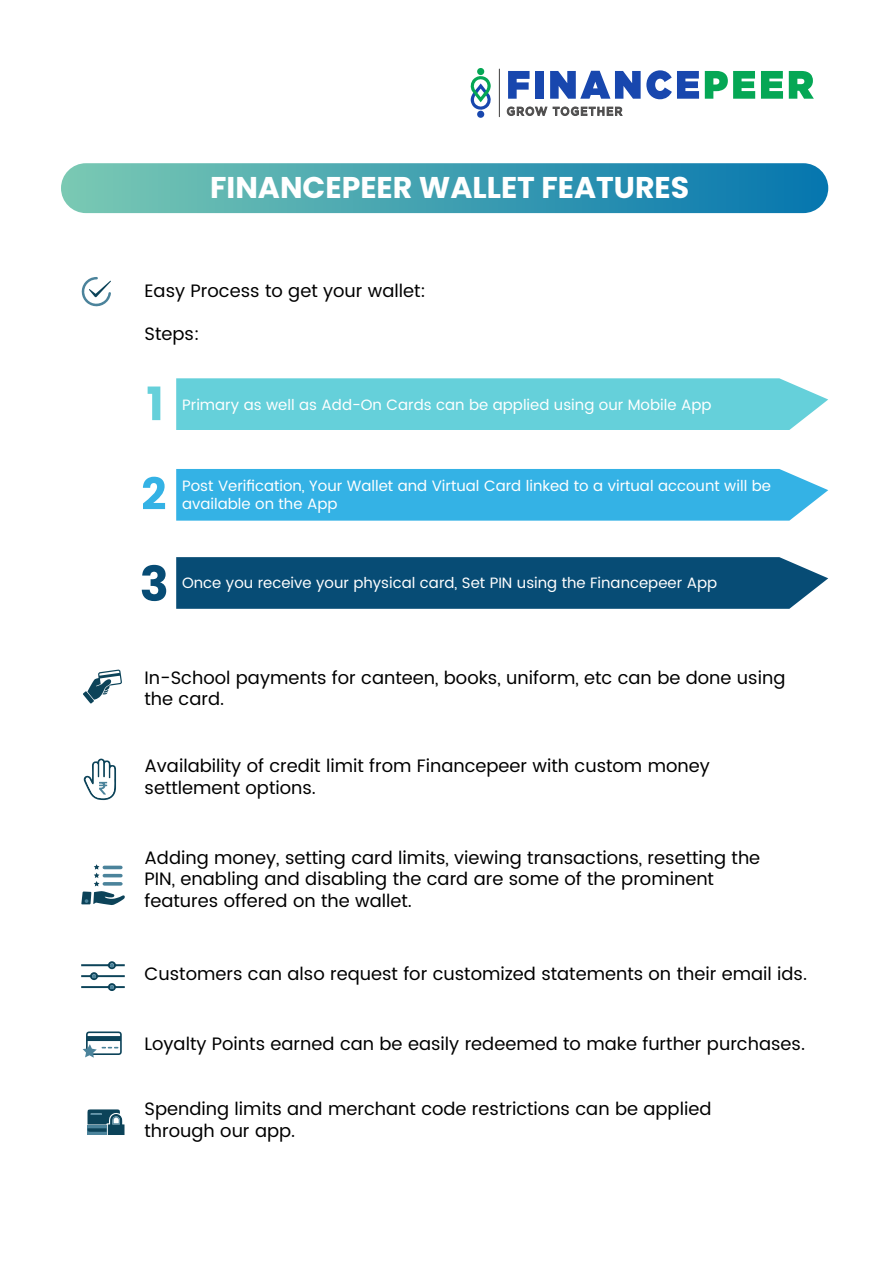
<style>
.page{position:relative;width:893px;height:1263px;background:#fff}
.page>*{position:absolute;margin:0;border:0;box-sizing:border-box;transform-origin:0 0}
.t1{font:700 30px "Poppins";color:#fff}
.t2{font:18px/21.6px "Poppins";color:#000}
.t3{font:15px/18px "Poppins";color:#fff}
</style>
<div class="page">
<div style="left:61px;top:163px;width:767px;height:50px;background:linear-gradient(to right,#7ac9b3,#0576af);border-radius:25px"></div>
<svg style="left:508px;top:71px;width:22px;height:28px"></svg>
<div style="left:535px;top:71px;width:9px;height:28px;background:#1847ae"></div>
<svg style="left:550px;top:70px;width:149px;height:29px"></svg>
<svg style="left:705px;top:71px;width:50px;height:28px"></svg>
<svg style="left:761px;top:71px;width:22px;height:28px"></svg>
<svg style="left:789px;top:71px;width:25px;height:28px"></svg>
<div style="left:477px;top:111px;width:7px;height:7px;background:#1847ae;border-radius:50%"></div>
<svg style="left:470px;top:75px;width:21px;height:35px"></svg>
<div style="left:477px;top:68px;width:7px;height:7px;background:#05a755;border-radius:50%"></div>
<svg style="left:507px;top:107px;width:40px;height:9px"></svg>
<svg style="left:553px;top:107px;width:69px;height:9px"></svg>
<hr style="left:499px;top:69px;width:1px;height:48px;background:#4c4b4b">
<svg style="left:176px;top:557px;width:652px;height:52px;background:#10527a"></svg>
<div style="left:176px;top:469px;width:652px;height:52px;background:#34b2e5"></div>
<svg style="left:148px;top:386px;width:12px;height:34px"></svg>
<svg style="left:143px;top:477px;width:22px;height:32px"></svg>
<div style="left:176px;top:378px;width:652px;height:52px;background:#65d0da"></div>
<svg style="left:142px;top:565px;width:24px;height:36px"></svg>
<svg style="left:81px;top:277px;width:30px;height:30px"></svg>
<svg style="left:83px;top:669px;width:39px;height:35px"></svg>
<svg style="left:87px;top:1109px;width:37px;height:26px"></svg>
<svg style="left:81px;top:864px;width:44px;height:41px"></svg>
<svg style="left:81px;top:961px;width:44px;height:30px"></svg>
<svg style="left:83px;top:1031px;width:39px;height:27px"></svg>
<svg style="left:83px;top:758px;width:33px;height:42px"></svg>
<h1 class="t1" style="left:210px;top:170px;width:481px">FINANCEPEER WALLET FEATURES</h1>
<p class="t2" style="left:145px;top:280px;width:283px">Easy Process to get your wallet:</p>
<p class="t2" style="left:145px;top:324px;width:56px">Steps:</p>
<p class="t3" style="left:182px;top:396px;width:531px">Primary as well as Add-On Cards can be applied using our Mobile App</p>
<p class="t3" style="left:182px;top:477px;width:590px">Post Verification, Your Wallet and Virtual Card linked to a virtual account will be available on the App</p>
<p class="t3" style="left:182px;top:574px;width:536px">Once you receive your physical card, Set PIN using the Financepeer App</p>
<p class="t2" style="left:145px;top:667px;width:642px">In-School payments for canteen, books, uniform, etc can be done using the card.</p>
<p class="t2" style="left:145px;top:755px;width:567px">Availability of credit limit from Financepeer with custom money settlement options.</p>
<p class="t2" style="left:145px;top:847px;width:617px">Adding money, setting card limits, viewing transactions, resetting the<br>PIN, enabling and disabling the card are some of the prominent features offered on the wallet.</p>
<p class="t2" style="left:145px;top:963px;width:664px">Customers can also request for customized statements on their email ids.</p>
<p class="t2" style="left:145px;top:1033px;width:662px">Loyalty Points earned can be easily redeemed to make further purchases.</p>
<p class="t2" style="left:145px;top:1099px;width:568px">Spending limits and merchant code restrictions can be applied through our app.</p>
</div>
